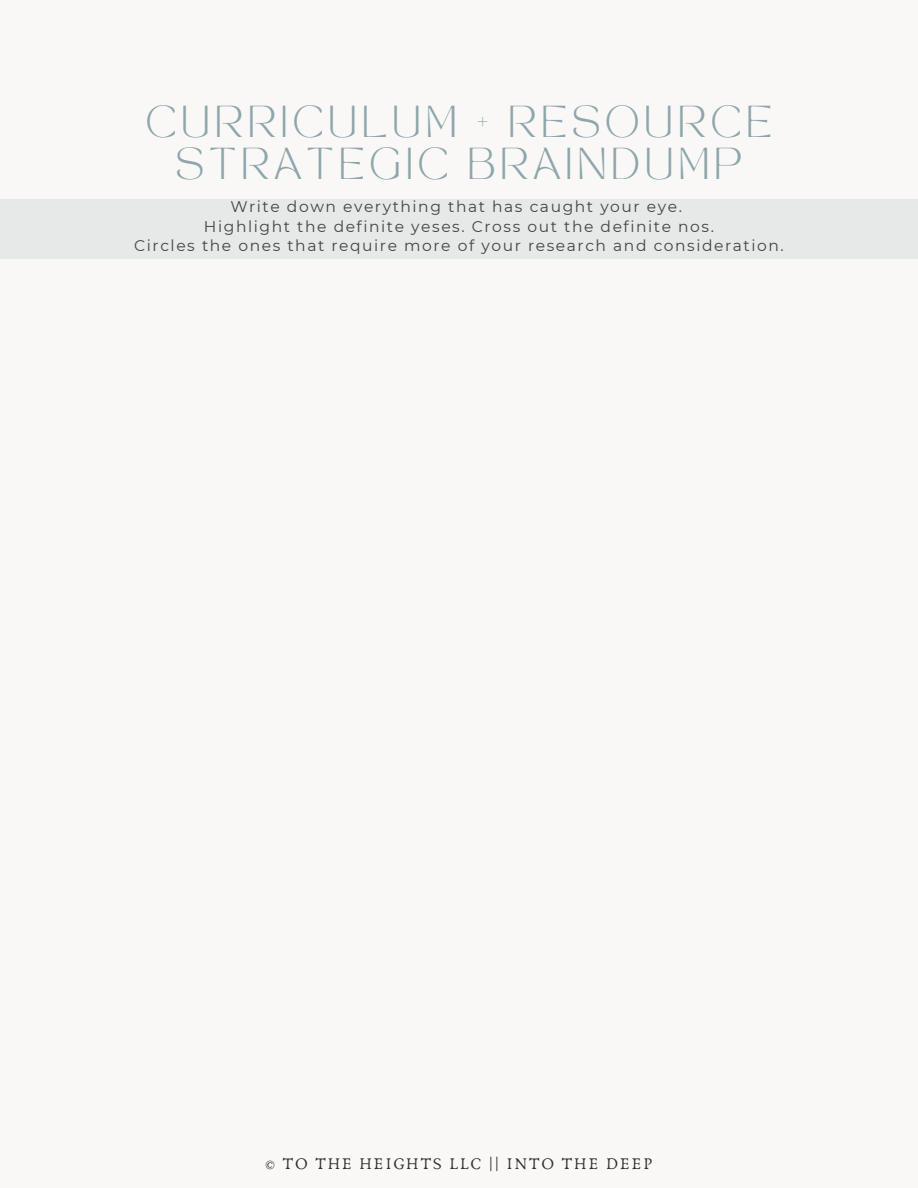
<style>
.page{position:relative;width:918px;height:1188px;background:#faf8f6}
.page>*{position:absolute;margin:0;border:0;box-sizing:border-box;transform-origin:0 0}
.t1{font:31.35px/42.8px "TAN MON CHERI Regular";letter-spacing:.15em;color:#8da6ac;text-align:center}
.t2{font:16.95px "Anaktoria";letter-spacing:.1em;color:#303030}
.t3{font:15.45px "Montserrat";letter-spacing:.1em;color:#444}
</style>
<div class="page">
<div style="left:0;top:200px;width:918px;height:59px;background:#e6e9e8"></div>
<p class="t1" style="left:146px;top:105px;width:628px">CURRICULUM + RESOURCE<br>STRATEGIC BRAINDUMP</p>
<p class="t3" style="left:230px;top:197px;width:453px">Write down everything that has caught your eye.</p>
<p class="t3" style="left:204px;top:217px;width:512px">Highlight the definite yeses. Cross out the definite nos.</p>
<p class="t3" style="left:134px;top:236px;width:651px">Circles the ones that require more of your research and consideration.</p>
<p class="t2" style="left:265px;top:1153px;width:389px">© TO THE HEIGHTS LLC || INTO THE DEEP</p>
</div>
